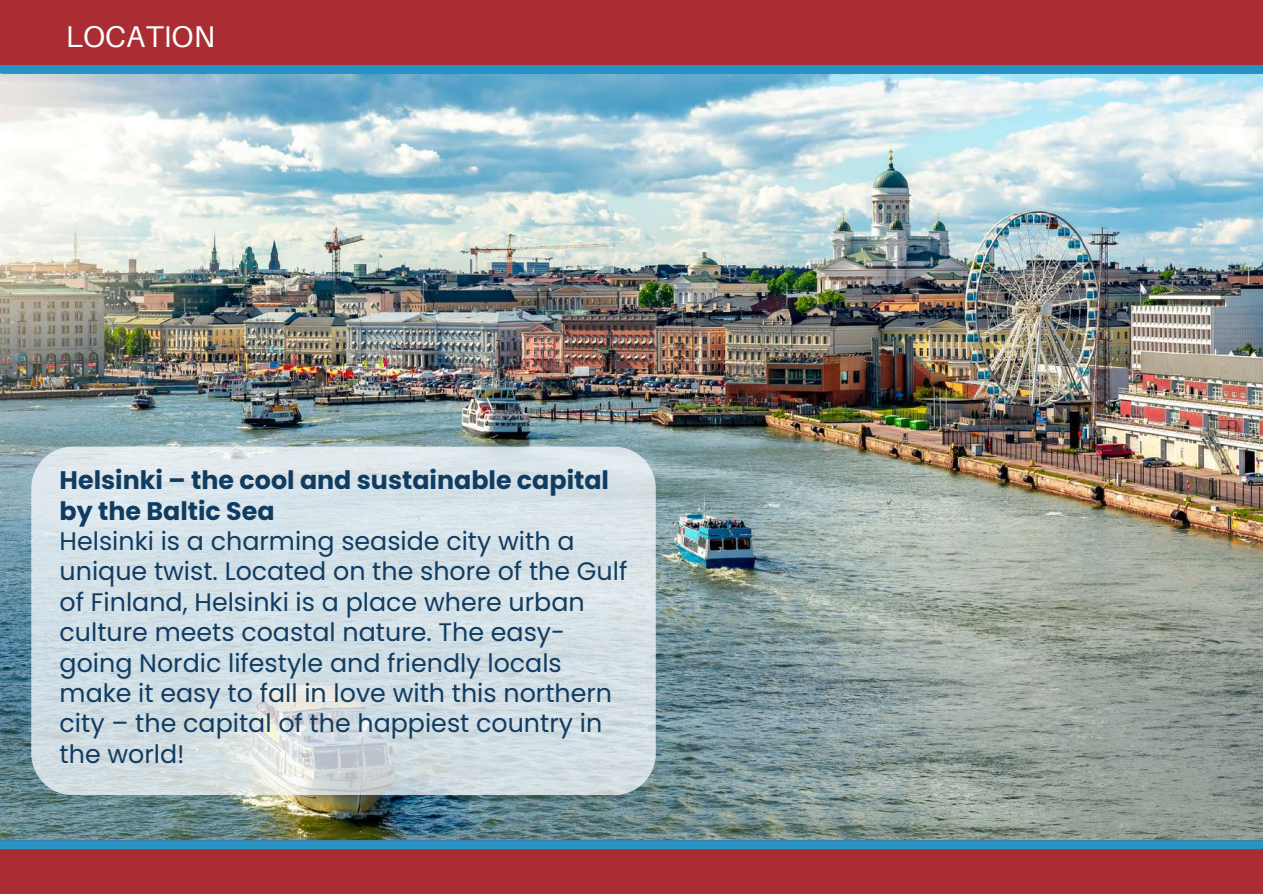
<style>
.page{position:relative;width:1263px;height:894px;background:#fff}
.page>*{position:absolute;margin:0;border:0;box-sizing:border-box;transform-origin:0 0}
.t1{font:30px "Aileron";color:#fefefe}
.t2{font:25.35px/30.3px "Poppins";color:#113c61}
.t3{font:700 25.35px/30.3px "Poppins";color:#113c61}
</style>
<div class="page">
<img style="left:0;top:74px;width:1262px;height:766px">
<div style="left:0;top:840px;width:1263px;height:53px;background:#aa2d34"></div>
<div style="left:0;top:840px;width:1263px;height:9px;background:#2792c4"></div>
<div style="left:0;top:0;width:1263px;height:69px;background:#aa2d34"></div>
<div style="left:2px;top:65px;width:1261px;height:9px;background:#2792c4"></div>
<svg style="left:31px;top:446px;width:625px;height:348px;background:#d4dfe5"></svg>
<p class="t1" style="left:66px;top:18px;width:151px">LOCATION</p>
<p class="t3" style="left:60px;top:465px;width:551px">Helsinki – the cool and sustainable capital by the Baltic Sea</p>
<p class="t2" style="left:60px;top:525px;width:569px">Helsinki is a charming seaside city with a unique twist. Located on the shore of the Gulf of Finland, Helsinki is a place where urban culture meets coastal nature. The easy&shy;going Nordic lifestyle and friendly locals make it easy to fall in love with this northern city – the capital of the happiest country in the world!</p>
</div>
